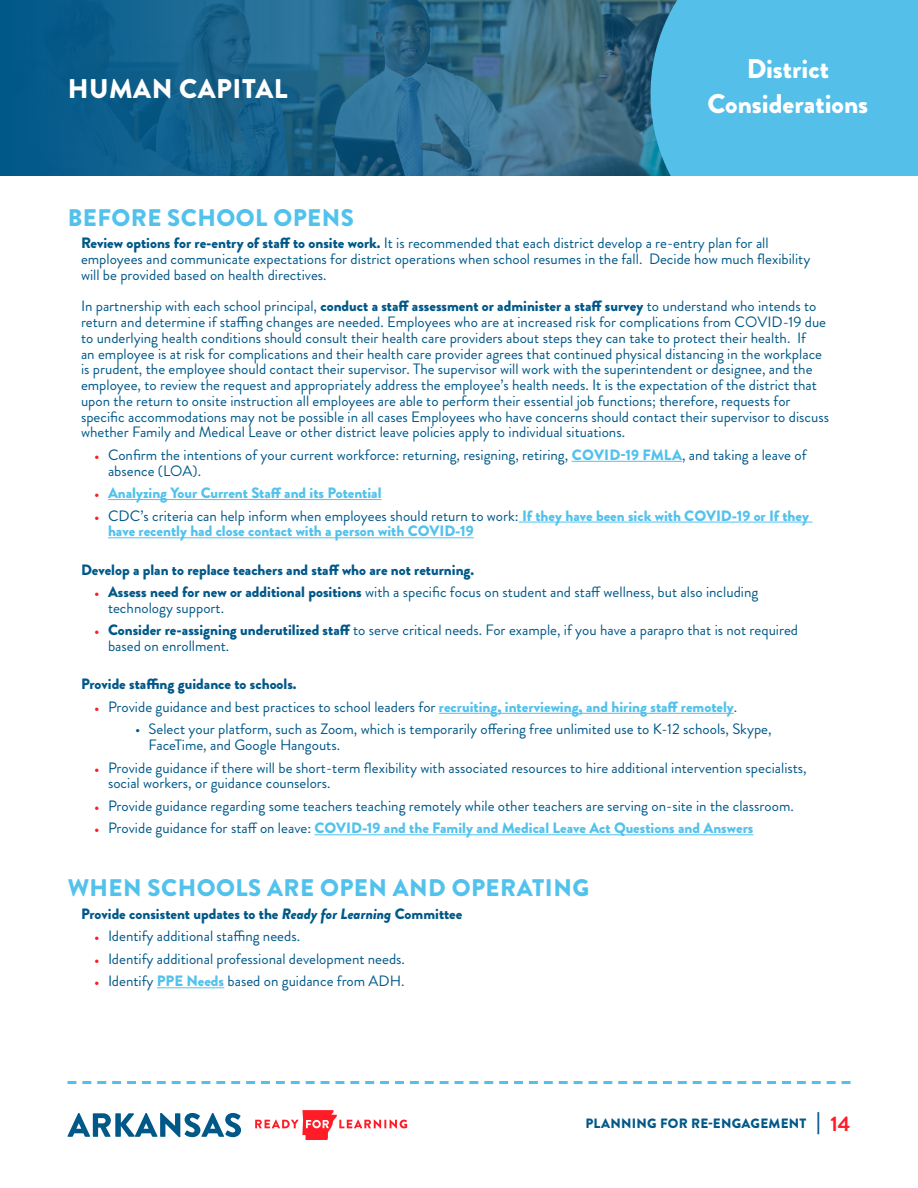
<style>
.page{position:relative;width:918px;height:1188px;background:#fff}
.page>*{position:absolute;margin:0;border:0;box-sizing:border-box;transform-origin:0 0}
.t1{font:900 27px "Brandon Grotesque";color:#fff}
.t2{font:900 27px "Brandon Grotesque";letter-spacing:.02em;color:#fff}
.t3{font:900 24px "Brandon Grotesque";letter-spacing:.02em;color:#52c2ec}
.t4{font:15px/15.8px "Brandon Grotesque";color:#005889}
.t5{font:900 15px/15.8px "Brandon Grotesque";color:#52c2ec}
.t6{font:900 15px "Brandon Grotesque";color:#005889}
.t7{font:900 13.5px "Brandon Grotesque";letter-spacing:.02em;color:#005889}
.s1{font-weight:900}
.s2{font-weight:900;font-size:12px;color:#ff1c26}
.s3{font-weight:900;color:#52c2ec}
.s4{font-size:12px;color:#ff1c26}
.s5{font-weight:400;color:#005889}
.s6{font-style:italic}
.s7{font-size:21px}
.s8{font-weight:700;font-size:21px;color:#ff1c26}
</style>
<div class="page">
<hr style="left:572px;top:461px;width:110px;height:1px;background:#52c2ec">
<hr style="left:108px;top:499px;width:274px;height:1px;background:#52c2ec">
<hr style="left:519px;top:522px;width:293px;height:1px;background:#52c2ec">
<hr style="left:108px;top:537px;width:366px;height:1px;background:#52c2ec">
<hr style="left:439px;top:713px;width:295px;height:1px;background:#52c2ec">
<hr style="left:315px;top:834px;width:438px;height:1px;background:#52c2ec">
<hr style="left:157px;top:987px;width:67px;height:1px;background:#52c2ec">
<svg style="left:0;top:0;width:651px;height:176px;background:#23658a"></svg>
<div style="left:651px;top:0;width:267px;height:176px;background:#54bfe8"></div>
<svg style="left:67px;top:1113px;width:174px;height:24px"></svg>
<svg style="left:255px;top:1110px;width:152px;height:30px"></svg>
<svg style="left:68px;top:1081px;width:782px;height:3px"></svg>
<p class="t2" style="left:68px;top:69px;width:221px">HUMAN CAPITAL</p>
<p class="t1" style="left:747px;top:50px;width:84px">District</p>
<p class="t1" style="left:707px;top:84px;width:162px">Considerations</p>
<p class="t3" style="left:68px;top:201px;width:288px">BEFORE SCHOOL OPENS</p>
<p class="t4" style="left:81px;top:235px;width:731px"><span class="s1">Review options for re-entry of staff to onsite work.</span> It is recommended that each district develop a re-entry plan for all employees and communicate expectations for district operations when school resumes in the fall. Decide how much flexibility will be provided based on health directives.</p>
<p class="t4" style="left:81px;top:298px;width:750px">In partnership with each school principal, <span class="s1">conduct a staff assessment or administer a staff survey</span> to understand who intends to return and determine if staffing changes are needed. Employees who are at increased risk for complications from COVID-19 due to underlying health conditions should consult their health care providers about steps they can take to protect their health. If<br>an employee is at risk for complications and their health care provider agrees that continued physical distancing in the workplace is prudent, the employee should contact their supervisor. The supervisor will work with the superintendent or designee, and the employee, to review the request and appropriately address the employee’s health needs. It is the expectation of the district that upon the return to onsite instruction all employees are able to perform their essential job functions; therefore, requests for specific accommodations may not be possible in all cases Employees who have concerns should contact their supervisor to discuss whether Family and Medical Leave or other district leave policies apply to individual situations.</p>
<p class="t4" style="left:108px;top:447px;width:700px;text-indent:-14px"><span class="s2">•</span> Confirm the intentions of your current workforce: returning, resigning, retiring, <span class="s3">COVID-19 FMLA</span>, and taking a leave of absence (LOA).</p>
<p class="t5" style="left:94px;top:485px;width:289px"><span class="s4">•</span> Analyzing Your Current Staff and its Potential</p>
<p class="t5" style="left:108px;top:508px;width:703px;text-indent:-14px"><span class="s4">•</span> <span class="s5">CDC’s criteria can help inform when employees should return to work:</span> If they have been sick with COVID-19 or If they have recently had close contact with a person with COVID-19</p>
<p class="t6" style="left:81px;top:559px;width:395px">Develop a plan to replace teachers and staff who are not returning.</p>
<p class="t4" style="left:108px;top:584px;width:652px;text-indent:-14px"><span class="s2">•</span> <span class="s1">Assess need for new or additional positions</span> with a specific focus on student and staff wellness, but also including technology support.</p>
<p class="t4" style="left:108px;top:622px;width:692px;text-indent:-14px"><span class="s2">•</span> <span class="s1">Consider re-assigning underutilized staff</span> to serve critical needs. For example, if you have a parapro that is not required based on enrollment.</p>
<p class="t6" style="left:81px;top:674px;width:217px">Provide staffing guidance to schools.</p>
<p class="t4" style="left:94px;top:699px;width:643px"><span class="s2">•</span> Provide guidance and best practices to school leaders for <span class="s3">recruiting, interviewing, and hiring staff remotely</span>.</p>
<p class="t4" style="left:148px;top:721px;width:625px;text-indent:-14px">• Select your platform, such as Zoom, which is temporarily offering free unlimited use to K-12 schools, Skype,<br>FaceTime, and Google Hangouts.</p>
<p class="t4" style="left:108px;top:760px;width:700px;text-indent:-14px"><span class="s2">•</span> Provide guidance if there will be short-term flexibility with associated resources to hire additional intervention specialists, social workers, or guidance counselors.</p>
<p class="t4" style="left:94px;top:798px;width:699px"><span class="s2">•</span> Provide guidance regarding some teachers teaching remotely while other teachers are serving on-site in the classroom.</p>
<p class="t5" style="left:94px;top:820px;width:660px"><span class="s4">•</span> <span class="s5">Provide guidance for staff on leave:</span> COVID-19 and the Family and Medical Leave Act Questions and Answers</p>
<p class="t3" style="left:68px;top:871px;width:523px">WHEN SCHOOLS ARE OPEN AND OPERATING</p>
<p class="t6" style="left:81px;top:903px;width:383px">Provide consistent updates to the <span class="s6">Ready for Learning</span> Committee</p>
<p class="t4" style="left:94px;top:928px;width:205px"><span class="s2">•</span> Identify additional staffing needs.</p>
<p class="t4" style="left:94px;top:951px;width:310px"><span class="s2">•</span> Identify additional professional development needs.</p>
<p class="t4" style="left:94px;top:973px;width:310px"><span class="s2">•</span> Identify <span class="s3">PPE Needs</span> based on guidance from ADH.</p>
<p class="t7" style="left:585px;top:1114px;width:267px">PLANNING FOR RE-ENGAGEMENT <span class="s7">|</span> <span class="s8">14</span></p>
</div>
